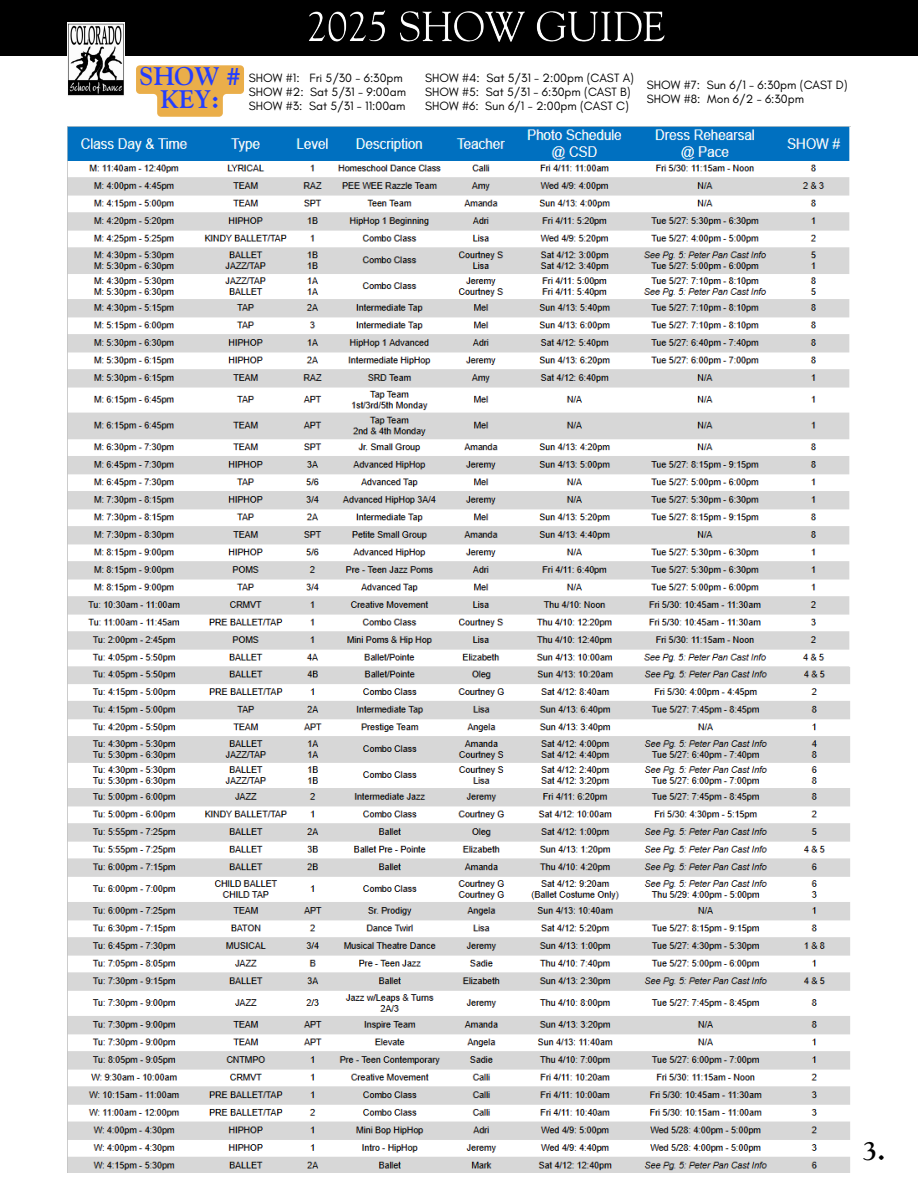
<style>
.page{position:relative;width:918px;height:1188px;background:#fff}
.page>*{position:absolute;margin:0;border:0;box-sizing:border-box;transform-origin:0 0}
.t1{font:700 27px "Goudy Std";color:#000}
.t2{font:700 25.35px/22.8px "Goudy Std";color:#233dff;text-align:center}
.t3{font:12.3px "Glacial Indifference";color:#000}
</style>
<div class="page">
<div style="left:0;top:0;width:918px;height:56px;background:#000"></div>
<img style="left:68px;top:23px;width:57px;height:73px">
<img style="left:68px;top:126px;width:783px;height:1046px">
<img style="left:309px;top:10px;width:356px;height:32px">
<svg style="left:136px;top:65px;width:108px;height:52px"></svg>
<p class="t2" style="left:139px;top:67px;width:103px">SHOW #<br>KEY:</p>
<h2 class="t3" style="left:249px;top:70px;width:155px">SHOW #1: Fri 5/30 - 6:30pm</h2>
<p class="t3" style="left:249px;top:84px;width:159px">SHOW #2: Sat 5/31 - 9:00am</p>
<p class="t3" style="left:249px;top:98px;width:158px">SHOW #3: Sat 5/31 - 11:00am</p>
<p class="t3" style="left:425px;top:70px;width:56px">SHOW #4:</p>
<p class="t3" style="left:486px;top:70px;width:149px">Sat 5/31 - 2:00pm (CAST A)</p>
<p class="t3" style="left:425px;top:84px;width:55px">SHOW #5:</p>
<p class="t3" style="left:486px;top:84px;width:146px">Sat 5/31 - 6:30pm (CAST B)</p>
<p class="t3" style="left:425px;top:98px;width:55px">SHOW #6:</p>
<p class="t3" style="left:485px;top:98px;width:145px">Sun 6/1 - 2:00pm (CAST C)</p>
<p class="t3" style="left:647px;top:77px;width:55px">SHOW #7:</p>
<p class="t3" style="left:707px;top:77px;width:142px">Sun 6/1 - 6:30pm (CAST D)</p>
<p class="t3" style="left:647px;top:91px;width:55px">SHOW #8:</p>
<p class="t3" style="left:707px;top:91px;width:98px">Mon 6/2 - 6:30pm</p>
<p class="t1" style="left:863px;top:1140px;width:24px">3.</p>
</div>
